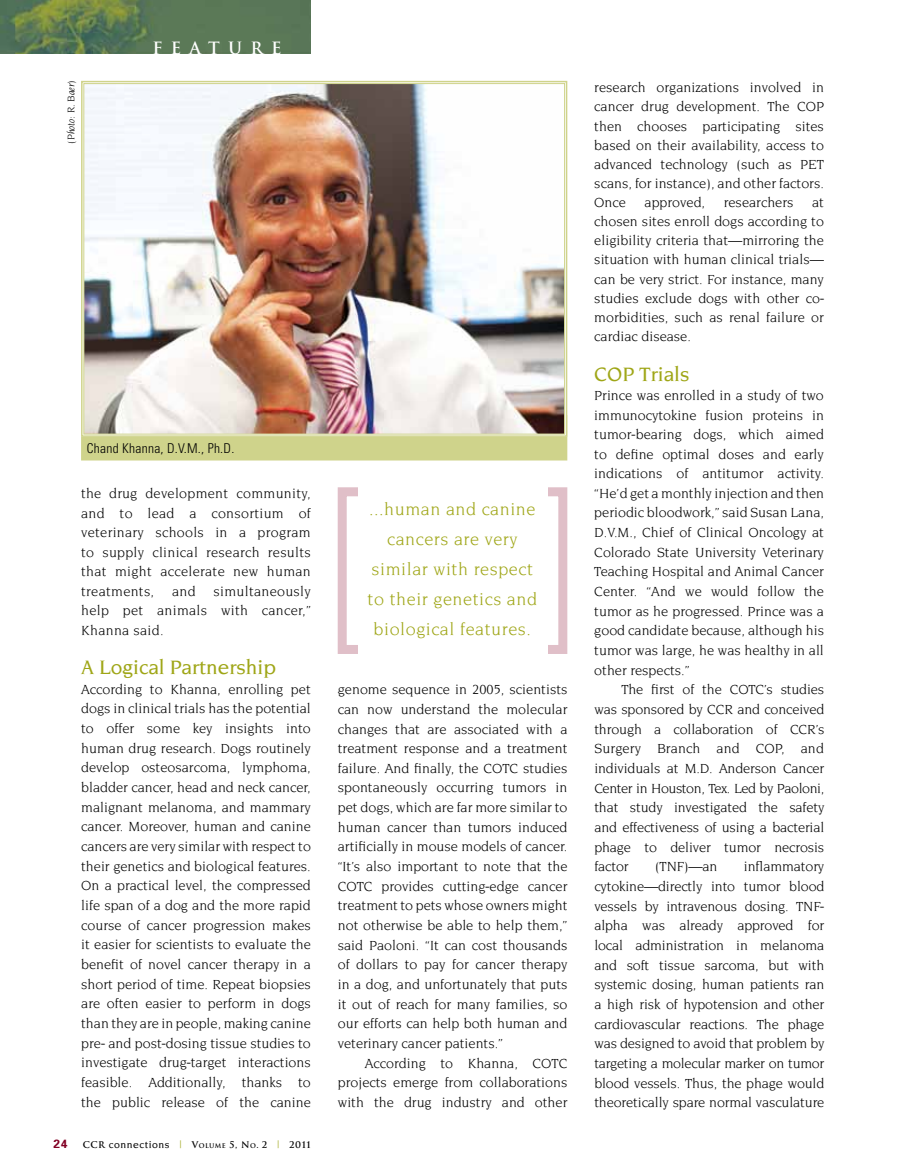
<style>
.page{position:relative;width:905px;height:1175px;background:#fff}
.page>*{position:absolute;margin:0;border:0;box-sizing:border-box;transform-origin:0 0}
.t1{font:500 21px "Novarese";color:#9fa617}
.t2{font:18px/30px "Novarese";letter-spacing:.03em;color:#9fa617;text-align:center}
.t3{font:700 16.5px "Trajan";letter-spacing:.5em;color:#fff}
.t4{font:14.25px/19.6px "Novarese";color:#000;text-align:justify}
.t5{font:300 condensed 13.5px "Univers";letter-spacing:.02em;color:#000}
.t6{font:700 12px "Univers";color:#820024}
.t7{font:500 10.5px "Novarese";letter-spacing:.05em;color:#000}
.t8{font:italic 10.5px "Novarese";color:#000}
.s1{font-family:"Univers";font-weight:300}
.s2{font-family:"Trajan";font-weight:700;font-size:9px}
.s3{color:#9fa617}
.s4{font-family:"Trajan";font-weight:700;font-size:6.3px}
</style>
<div class="page">
<img style="left:0;top:0;width:310px;height:54px">
<div style="left:81px;top:415px;width:486px;height:45px;background:#cfd38b"></div>
<img style="left:81px;top:80px;width:487px;height:357px">
<div style="left:338px;top:487px;width:229px;height:167px;border:9px solid #e0bfc8"></div>
<div style="left:358px;top:484px;width:189px;height:176px;background:#fff"></div>
<p class="t8" style="left:65px;top:144px;width:65px;rotate:-90deg">(Photo: R. Baer)</p>
<p class="t3" style="left:152px;top:38px;width:131px">FEATURE</p>
<p class="t5" style="left:87px;top:440px;width:149px">Chand Khanna, D.V.M., Ph.D.</p>
<p class="t4" style="left:81px;top:484px;width:231px">the drug development community, and to lead a consortium of veterinary schools in a program to supply clinical research results that might accelerate new human treatments,</p>
<p class="t2" style="left:367px;top:494px;width:171px">...human and canine cancers are very similar with respect to their genetics and biological features.</p>
<p class="t4" style="left:81px;top:581px;width:231px;text-indent:132px">simultaneously help pet animals with cancer,” Khanna said.</p>
<h1 class="t1" style="left:81px;top:655px;width:196px">A Logical Partnership</h1>
<p class="t4" style="left:81px;top:679px;width:231px">According to Khanna, enrolling pet dogs in clinical trials has the potential to offer some key insights into human drug research. Dogs routinely develop osteosarcoma, lymphoma, bladder cancer, head and neck cancer, malignant melanoma, and mammary cancer. Moreover, human and canine cancers are very similar with respect to their genetics and biological features.<br>On a practical level, the compressed life span of a dog and the more rapid course of cancer progression makes it easier for scientists to evaluate the benefit of novel cancer therapy in a short period of time. Repeat biopsies are often easier to perform in dogs than they are in people, making canine pre<span class="s1">-</span> and post<span class="s1">-</span>dosing tissue studies to investigate drug<span class="s1">-</span>target interactions feasible. Additionally, thanks to the public release of the canine</p>
<p class="t4" style="left:338px;top:679px;width:231px">genome sequence in 2005, scientists can now understand the molecular changes that are associated with a treatment response and a treatment failure. And finally, the COTC studies spontaneously occurring tumors in pet dogs, which are far more similar to human cancer than tumors induced artificially in mouse models of cancer. “It’s also important to note that the COTC provides cutting<span class="s1">-</span>edge cancer treatment to pets whose owners might not otherwise be able to help them,” said Paoloni. “It can cost thousands of dollars to pay for cancer therapy in a dog, and unfortunately that puts it out of reach for many families, so our efforts can help both human and veterinary cancer patients.”</p>
<p class="t4" style="left:172px;top:581px;width:25px">and</p>
<p class="t4" style="left:338px;top:1053px;width:231px;text-indent:27px">According to Khanna, COTC projects emerge from collaborations with the drug industry and other</p>
<p class="t6" style="left:54px;top:1135px;width:15px">24</p>
<p class="t7" style="left:83px;top:1138px;width:229px"><span class="s2">CCR</span> connections <span class="s3">|</span> <span class="s2">V</span><span class="s4">OLUME</span> <span class="s2">5, N</span><span class="s4">O</span><span class="s2">. 2</span> <span class="s3">|</span> <span class="s2">2011</span></p>
<p class="t4" style="left:594px;top:78px;width:231px;line-height:19px">research organizations involved in cancer drug development. The COP then chooses participating sites based on their availability, access to advanced technology (such as PET scans, for instance), and other factors.<br>Once</p>
<p class="t4" style="left:644px;top:192px;width:62px">approved,</p>
<p class="t4" style="left:723px;top:192px;width:71px">researchers</p>
<p class="t4" style="left:594px;top:193px;width:231px;line-height:19.2px;text-indent:218px">at chosen sites enroll dogs according to eligibility criteria that—mirroring the situation with human clinical trials— can be very strict. For instance, many studies exclude dogs with other co&shy;morbidities, such as renal failure or cardiac disease.</p>
<h1 class="t1" style="left:594px;top:362px;width:97px">COP Trials</h1>
<p class="t4" style="left:594px;top:385px;width:231px">Prince was enrolled in a study of two immunocytokine fusion proteins in tumor<span class="s1">-</span>bearing dogs, which aimed to define optimal doses and early indications of antitumor activity. “He’d get a monthly injection and then periodic bloodwork,” said Susan Lana, D.V.M., Chief of Clinical Oncology at Colorado State University Veterinary Teaching Hospital and Animal Cancer Center. “And we would follow the tumor as he progressed. Prince was a good candidate because, although his tumor was large, he was healthy in all other respects.”</p>
<p class="t4" style="left:594px;top:679px;width:231px;text-indent:27px">The first of the COTC’s studies was sponsored by CCR and conceived through a collaboration of CCR’s Surgery Branch and COP, and individuals at M.D. Anderson Cancer Center in Houston, Tex. Led by Paoloni, that study investigated the safety and effectiveness of using a bacterial phage to deliver tumor necrosis factor</p>
<p class="t4" style="left:594px;top:856px;width:231px;text-indent:150px">inflammatory cytokine—directly into tumor blood vessels by intravenous dosing. TNF&shy;alpha was already approved for local administration in melanoma and soft tissue sarcoma, but with systemic dosing, human patients ran a high risk of hypotension and other cardiovascular reactions. The phage was designed to avoid that problem by targeting a molecular marker on tumor blood vessels. Thus, the phage would theoretically spare normal vasculature</p>
<p class="t4" style="left:655px;top:856px;width:64px">(TNF)—an</p>
</div>
